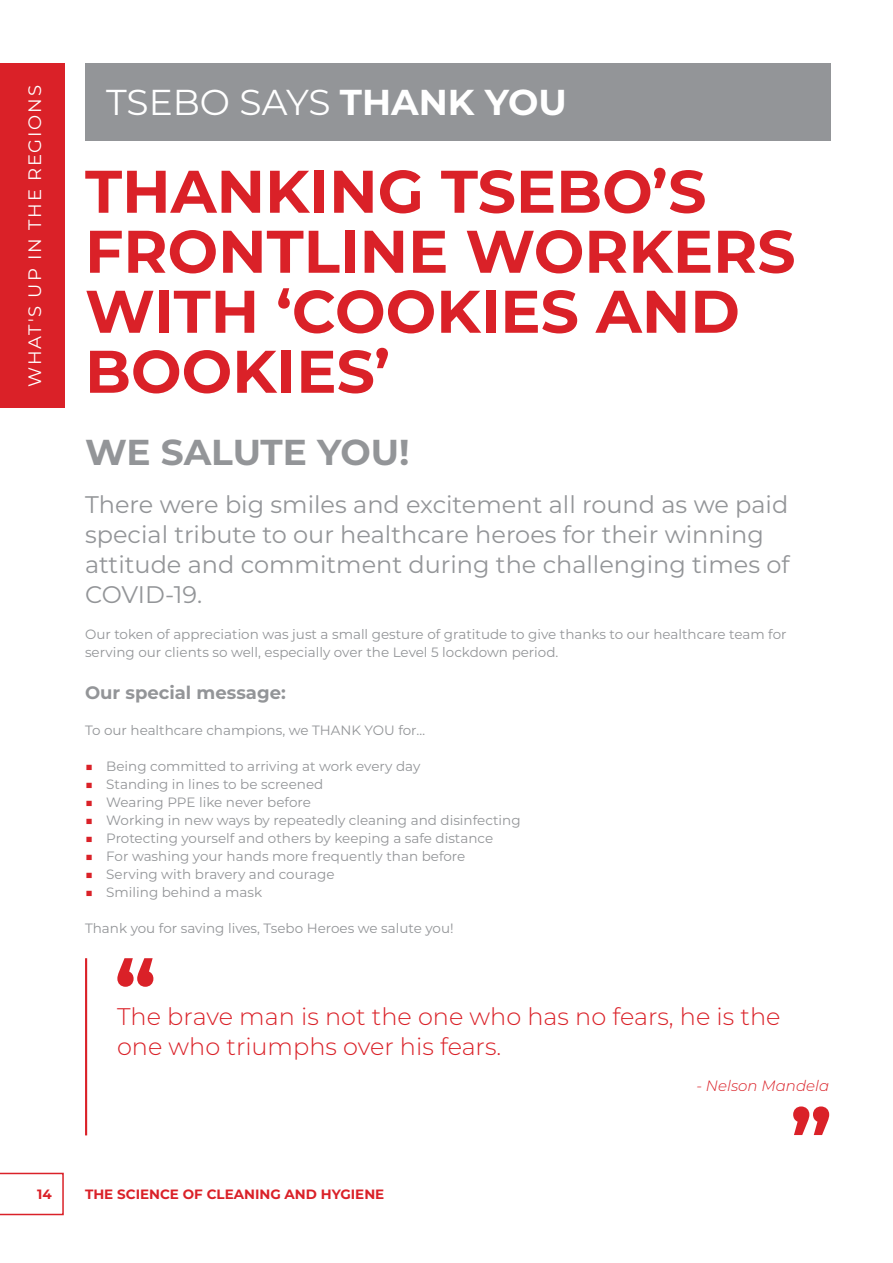
<style>
.page{position:relative;width:893px;height:1263px;background:#fff}
.page>*{position:absolute;margin:0;border:0;box-sizing:border-box;transform-origin:0 0}
.t1{font:700 60px/60px "Montserrat";color:#da2128}
.t2{font:36px "Montserrat";color:#fff}
.t3{font:700 36px "Montserrat";letter-spacing:-.005em;color:#939598}
.t4{font:24px/30px "Montserrat";color:#939598}
.t5{font:300 24px/30px "Montserrat";color:#da2128}
.t6{font:18px "Montserrat";letter-spacing:.1em;color:#fff}
.t7{font:700 18px "Montserrat";color:#939598}
.t8{font:italic 300 15px "Montserrat";color:#da2128}
.t9{font:13.5px/18px "Montserrat";color:#939598}
.t10{font:700 13.5px "Montserrat";color:#da2128}
.s1{font-weight:700}
.s2{color:#da2128}
</style>
<div class="page">
<svg style="left:0;top:1173px;width:64px;height:42px"></svg>
<div style="left:0;top:64px;width:64px;height:344px;background:#da2128"></div>
<div style="left:85px;top:64px;width:746px;height:77px;background:#939598"></div>
<svg style="left:117px;top:958px;width:36px;height:29px"></svg>
<svg style="left:793px;top:1106px;width:36px;height:29px"></svg>
<hr style="left:85px;top:958px;width:2px;height:177px;background:#da2128">
<h3 class="t6" style="left:23px;top:387px;width:303px;rotate:-90deg">WHAT'S UP IN THE REGIONS</h3>
<h2 class="t2" style="left:106px;top:78px;width:462px">TSEBO SAYS <span class="s1">THANK YOU</span></h2>
<h1 class="t1" style="left:85px;top:158px;width:712px">THANKING TSEBO’S<br>FRONTLINE WORKERS<br>WITH ‘COOKIES AND<br>BOOKIES’</h1>
<h2 class="t3" style="left:85px;top:426px;width:326px">WE SALUTE YOU!</h2>
<h3 class="t4" style="left:85px;top:488px;width:706px">There were big smiles and excitement all round as we paid special tribute to our healthcare heroes for their winning attitude and commitment during the challenging times of COVID-19.</h3>
<p class="t9" style="left:85px;top:624px;width:703px">Our token of appreciation was just a small gesture of gratitude to give thanks to our healthcare team for serving our clients so well, especially over the Level 5 lockdown period.</p>
<h3 class="t7" style="left:85px;top:679px;width:202px">Our special message:</h3>
<p class="t9" style="left:85px;top:720px;width:342px">To our healthcare champions, we THANK YOU for…</p>
<p class="t9" style="left:85px;top:756px;width:337px"><span class="s2">■</span> Being committed to arriving at work every day</p>
<p class="t9" style="left:85px;top:774px;width:240px"><span class="s2">■</span> Standing in lines to be screened</p>
<p class="t9" style="left:85px;top:792px;width:227px"><span class="s2">■</span> Wearing PPE like never before</p>
<p class="t9" style="left:85px;top:810px;width:437px"><span class="s2">■</span> Working in new ways by repeatedly cleaning and disinfecting</p>
<p class="t9" style="left:85px;top:828px;width:410px"><span class="s2">■</span> Protecting yourself and others by keeping a safe distance</p>
<p class="t9" style="left:85px;top:846px;width:382px"><span class="s2">■</span> For washing your hands more frequently than before</p>
<p class="t9" style="left:85px;top:864px;width:251px"><span class="s2">■</span> Serving with bravery and courage</p>
<p class="t9" style="left:85px;top:882px;width:179px"><span class="s2">■</span> Smiling behind a mask</p>
<p class="t9" style="left:85px;top:918px;width:370px">Thank you for saving lives, Tsebo Heroes we salute you!</p>
<h3 class="t5" style="left:117px;top:1000px;width:665px">The brave man is not the one who has no fears, he is the one who triumphs over his fears.</h3>
<p class="t8" style="left:696px;top:1075px;width:134px">- Nelson Mandela</p>
<p class="t10" style="left:37px;top:1184px;width:16px">14</p>
<p class="t10" style="left:85px;top:1184px;width:301px">THE SCIENCE OF CLEANING AND HYGIENE</p>
</div>
